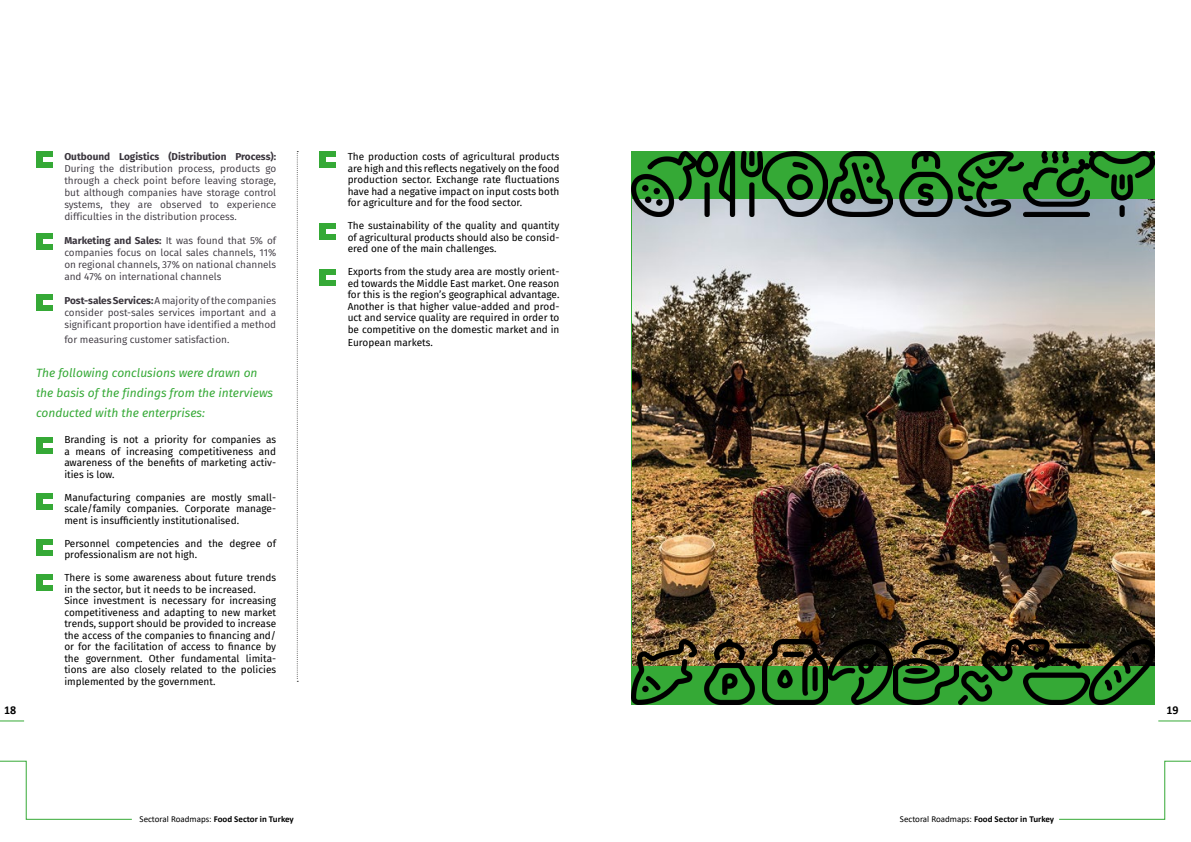
<style>
.page{position:relative;width:1191px;height:842px;background:#fff}
.page>*{position:absolute;margin:0;border:0;box-sizing:border-box;transform-origin:0 0}
.t1{font:italic 12px/20px "Fira Sans";color:#35a936}
.t2{font:700 12px "Calibri";color:#000}
.t3{font:10px/11.5px "Fira Sans";color:#000;text-align:justify}
.t4{font:10px/12px "Fira Sans";color:#3a353d;text-align:justify}
.t5{font:700 10px "Fira Sans";color:#3a353d}
.t6{font:700 9px "Calibri";color:#000}
.s1{font-weight:700}
.s2{font-weight:400}
</style>
<div class="page">
<svg style="left:0;top:720px;width:24px;height:1px"></svg>
<hr style="left:1158px;top:720px;width:32px;height:1px;background:#35a936">
<svg style="left:0;top:760px;width:132px;height:60px"></svg>
<svg style="left:1059px;top:760px;width:132px;height:60px"></svg>
<div style="left:36px;top:151px;width:16px;height:16px;background:#35a936"></div>
<hr style="left:43px;top:157px;width:10px;height:4px;background:#fff">
<div style="left:36px;top:233px;width:16px;height:16px;background:#35a936"></div>
<hr style="left:43px;top:239px;width:10px;height:4px;background:#fff">
<div style="left:36px;top:295px;width:16px;height:16px;background:#35a936"></div>
<hr style="left:43px;top:301px;width:10px;height:4px;background:#fff">
<div style="left:36px;top:438px;width:16px;height:16px;background:#35a936"></div>
<hr style="left:43px;top:444px;width:10px;height:4px;background:#fff">
<div style="left:36px;top:494px;width:16px;height:16px;background:#35a936"></div>
<hr style="left:43px;top:500px;width:10px;height:4px;background:#fff">
<div style="left:36px;top:540px;width:16px;height:16px;background:#35a936"></div>
<hr style="left:43px;top:546px;width:10px;height:4px;background:#fff">
<div style="left:36px;top:574px;width:16px;height:16px;background:#35a936"></div>
<hr style="left:43px;top:580px;width:10px;height:4px;background:#fff">
<div style="left:319px;top:151px;width:16px;height:16px;background:#35a936"></div>
<hr style="left:326px;top:157px;width:11px;height:4px;background:#fff">
<div style="left:319px;top:223px;width:16px;height:16px;background:#35a936"></div>
<hr style="left:326px;top:229px;width:11px;height:4px;background:#fff">
<div style="left:319px;top:269px;width:16px;height:16px;background:#35a936"></div>
<hr style="left:326px;top:275px;width:11px;height:4px;background:#fff">
<img style="left:633px;top:216px;width:521px;height:423px">
<svg style="left:297px;top:151px;width:1px;height:531px"></svg>
<img style="left:631px;top:151px;width:523px;height:65px">
<img style="left:631px;top:639px;width:523px;height:65px">
<p class="t5" style="left:64px;top:149px;width:213px">Outbound Logistics (Distribution Process):</p>
<p class="t4" style="left:64px;top:163px;width:213px">During the distribution process, products go through a check point before leaving storage, but although companies have storage control systems, they are observed to experience difficulties in the distribution process.</p>
<p class="t4" style="left:64px;top:235px;width:213px"><span class="s1">Marketing and Sales:</span> It was found that 5% of companies focus on local sales channels, 11% on regional channels, 37% on national channels and 47% on international channels</p>
<p class="t4" style="left:64px;top:295px;width:213px"><span class="s1">Post-sales Services:</span> A majority of the companies consider post-sales services important and a significant proportion have identified a method</p>
<p class="t4" style="left:64px;top:333px;width:166px">for measuring customer satisfaction.</p>
<p class="t1" style="left:36px;top:363px;width:239px">The following conclusions were drawn on the basis of the findings from the interviews conducted with the enterprises:</p>
<p class="t3" style="left:64px;top:434px;width:213px">Branding is not a priority for companies as a means of increasing competitiveness and awareness of the benefits of marketing activ&shy;ities is low.</p>
<p class="t3" style="left:64px;top:491px;width:213px">Manufacturing companies are mostly small&shy;scale/family companies. Corporate manage&shy;ment is insufficiently institutionalised.</p>
<p class="t3" style="left:64px;top:537px;width:213px">Personnel competencies and the degree of professionalism are not high.</p>
<p class="t3" style="left:64px;top:572px;width:213px;text-align:left">There is some awareness about future trends in the sector, but it needs to be increased.<br>Since investment is necessary for increasing competitiveness and adapting to new market trends, support should be provided to increase the access of the companies to financing and/ or for the facilitation of access to finance by the government. Other fundamental limita&shy;tions are also closely related to the policies implemented by the government.</p>
<p class="t3" style="left:348px;top:151px;width:213px">The production costs of agricultural products are high and this reflects negatively on the food production sector. Exchange rate fluctuations have had a negative impact on input costs both for agriculture and for the food sector.</p>
<p class="t3" style="left:348px;top:220px;width:213px">The sustainability of the quality and quantity of agricultural products should also be consid&shy;ered one of the main challenges.</p>
<p class="t3" style="left:348px;top:266px;width:213px">Exports from the study area are mostly orient&shy;ed towards the Middle East market. One reason for this is the region’s geographical advantage.<br>Another is that higher value-added and prod&shy;uct and service quality are required in order to be competitive on the domestic market and in</p>
<p class="t3" style="left:348px;top:336px;width:87px">European markets.</p>
<p class="t2" style="left:4px;top:701px;width:14px">18</p>
<p class="t2" style="left:1166px;top:701px;width:14px">19</p>
<p class="t6" style="left:139px;top:813px;width:156px"><span class="s2">Sectoral Roadmaps:</span> Food Sector in Turkey</p>
<p class="t6" style="left:900px;top:813px;width:156px"><span class="s2">Sectoral Roadmaps:</span> Food Sector in Turkey</p>
</div>
